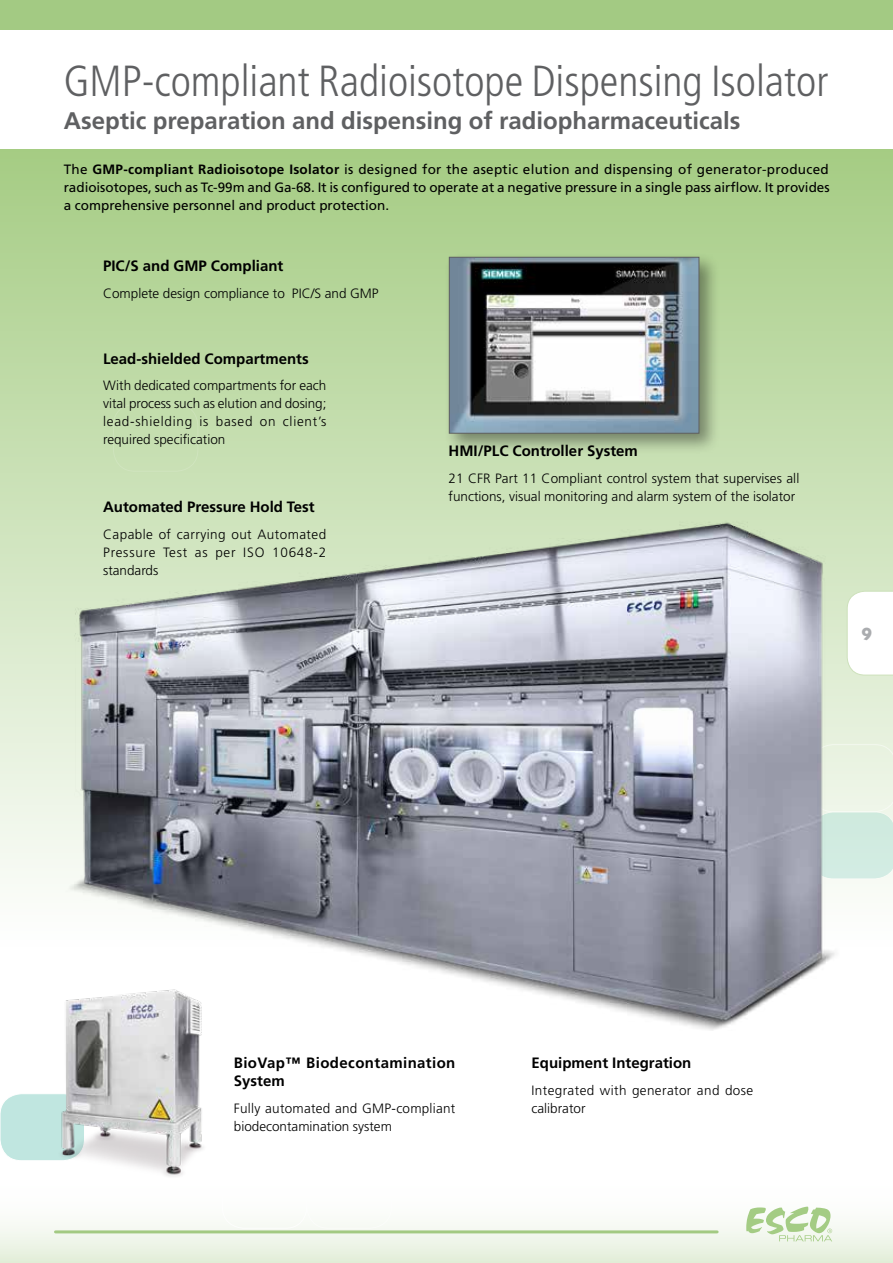
<style>
.page{position:relative;width:893px;height:1263px;background:#fff}
.page>*{position:absolute;margin:0;border:0;box-sizing:border-box;transform-origin:0 0}
.t1{font:300 condensed 43.5px "Frutiger LT Std";color:#5f6062}
.t2{font:700 24px "Frutiger LT Std";color:#5f6062}
.t3{font:700 18px "Gill Sans";color:#aaacaf}
.t4{font:700 15px "Frutiger LT Std";color:#000}
.t5{font:700 15px/18px "Frutiger LT Std";letter-spacing:.025em;color:#000}
.t6{font:300 13.5px/18px "Frutiger LT Std";letter-spacing:.005em;color:#000}
.t7{font:13.5px/18px "Frutiger LT Std";color:#000;text-align:justify}
.t8{font:300 13.5px/18px "Frutiger LT Std";letter-spacing:.03em;color:#000}
.s1{font-weight:700}
</style>
<div class="page">
<svg style="left:0;top:1096px;width:893px;height:167px"></svg>
<hr style="left:56px;top:1230px;width:661px;height:3px;background:#a3ca83">
<svg style="left:746px;top:1206px;width:86px;height:35px"></svg>
<div style="left:0;top:149px;width:893px;height:800px;background:linear-gradient(to bottom,#a5cc83,#fefffe)"></div>
<div style="left:113px;top:404px;width:85px;height:68px;border:1px solid #fff;border-radius:22px"></div>
<div style="left:307px;top:1161px;width:85px;height:67px;border:1px solid #fff;border-radius:22px"></div>
<div style="left:222px;top:1161px;width:85px;height:67px;border:1px solid #fff;border-radius:22px"></div>
<div style="left:0;top:1094px;width:84px;height:67px;background:#c0e6e0;border-radius:22px"></div>
<div style="left:0;top:1093px;width:85px;height:68px;border:1px solid #fff;border-radius:22px"></div>
<svg style="left:0;top:1096px;width:1px;height:64px"></svg>
<img style="left:22px;top:487px;width:871px;height:544px">
<img style="left:53px;top:984px;width:158px;height:195px">
<div style="left:444px;top:252px;width:277px;height:203px;background:#000;opacity:.4"></div>
<svg style="left:449px;top:256px;width:251px;height:178px"></svg>
<div style="left:0;top:0;width:893px;height:30px;background:#a3ca83"></div>
<svg style="left:847px;top:591px;width:46px;height:84px"></svg>
<h1 class="t1" style="left:64px;top:57px;width:766px">GMP-compliant Radioisotope Dispensing Isolator</h1>
<h2 class="t2" style="left:64px;top:107px;width:678px">Aseptic preparation and dispensing of radiopharmaceuticals</h2>
<p class="t7" style="left:64px;top:160px;width:767px">The <span class="s1">GMP-compliant Radioisotope Isolator</span> is designed for the aseptic elution and dispensing of generator-produced radioisotopes, such as Tc-99m and Ga-68. It is configured to operate at a negative pressure in a single pass airflow. It provides a comprehensive personnel and product protection.</p>
<p class="t4" style="left:103px;top:257px;width:182px">PIC/S and GMP Compliant</p>
<p class="t6" style="left:103px;top:284px;width:277px">Complete design compliance to PIC/S and GMP</p>
<p class="t4" style="left:103px;top:350px;width:207px">Lead-shielded Compartments</p>
<p class="t6" style="left:103px;top:377px;width:225px;text-align:justify">With dedicated compartments for each vital process such as elution and dosing; lead-shielding is based on client’s required specification</p>
<p class="t4" style="left:103px;top:498px;width:213px">Automated Pressure Hold Test</p>
<p class="t6" style="left:103px;top:525px;width:225px;text-align:justify">Capable of carrying out Automated Pressure Test as per ISO 10648-2 standards</p>
<p class="t4" style="left:449px;top:442px;width:191px">HMI/PLC Controller System</p>
<p class="t6" style="left:449px;top:469px;width:352px">21 CFR Part 11 Compliant control system that supervises all functions, visual monitoring and alarm system of the isolator</p>
<h3 class="t3" style="left:861px;top:619px;width:12px">9</h3>
<p class="t5" style="left:234px;top:1054px;width:223px">BioVap™ Biodecontamination<br>System</p>
<p class="t6" style="left:234px;top:1099px;width:223px">Fully automated and GMP-compliant biodecontamination system</p>
<p class="t4" style="left:531px;top:1054px;width:161px">Equipment Integration</p>
<p class="t8" style="left:531px;top:1081px;width:223px">Integrated with generator and dose calibrator</p>
</div>
